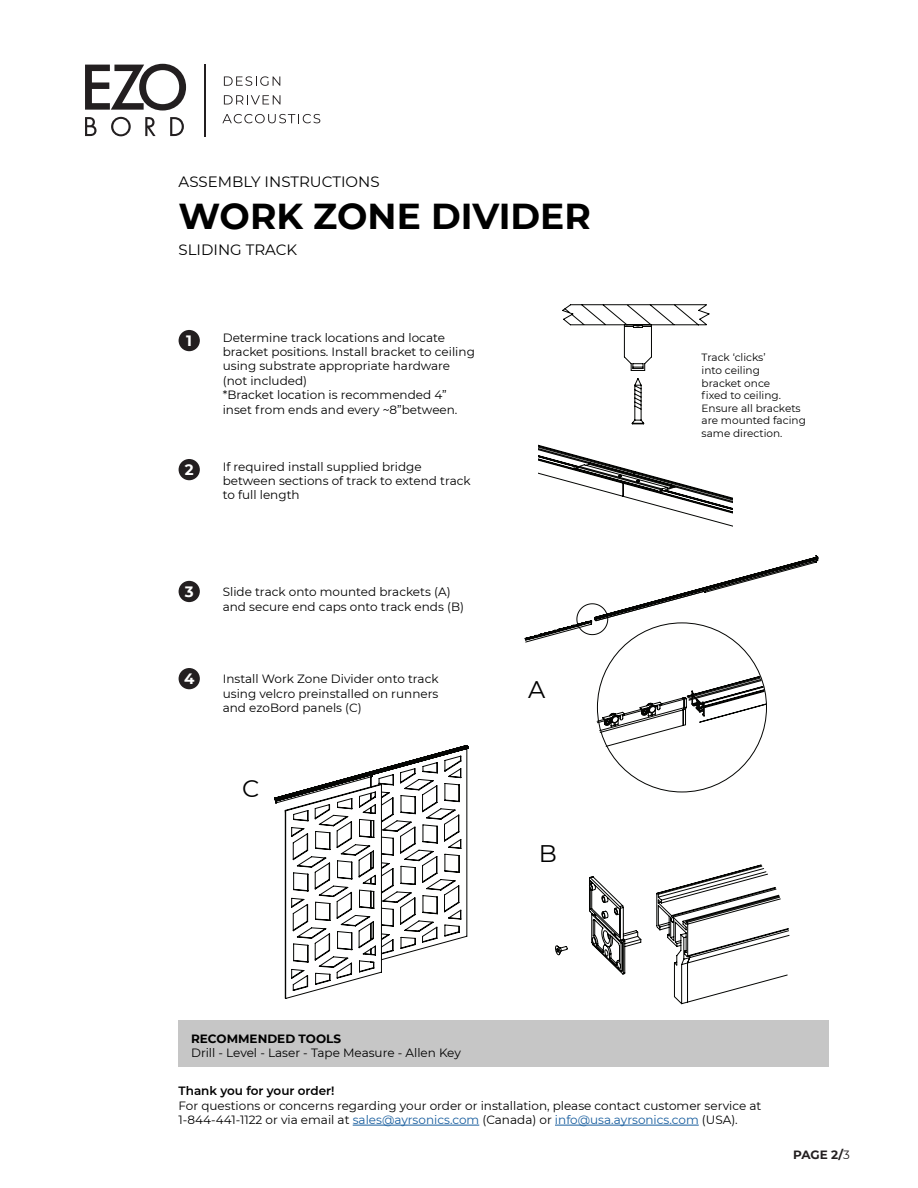
<style>
.page{position:relative;width:918px;height:1188px;background:#fff}
.page>*{position:absolute;margin:0;border:0;box-sizing:border-box;transform-origin:0 0}
.Headings{font:700 36px "Montserrat";color:#000}
.Headings-2{font:24px "Montserrat";color:#000}
.Headings-3{font:15px "Montserrat";color:#000}
.t1{font:700 15px "Montserrat";color:#fff}
.Headings-4{font:12px/14.4px "Montserrat";color:#000}
.t2{font:600 12px "Montserrat";color:#000}
.Headings-5{font:700 12px "Montserrat";color:#000}
.t3{font:700 12px "Montserrat";color:#231f20}
.Headings-6{font:10.5px "Montserrat";color:#000}
.s1{color:#175d9e}
.s2{font-weight:400}
</style>
<div class="page">
<svg style="left:85px;top:64px;width:101px;height:47px"></svg>
<svg style="left:85px;top:117px;width:12px;height:19px"></svg>
<svg style="left:111px;top:117px;width:20px;height:19px"></svg>
<svg style="left:145px;top:117px;width:11px;height:19px"></svg>
<svg style="left:170px;top:117px;width:14px;height:19px"></svg>
<svg style="left:224px;top:76px;width:56px;height:10px"></svg>
<svg style="left:224px;top:95px;width:56px;height:10px"></svg>
<svg style="left:222px;top:114px;width:98px;height:9px"></svg>
<hr style="left:204px;top:64px;width:2px;height:73px;background:#231f20">
<hr style="left:353px;top:1125px;width:126px;height:1px;background:#175d9e">
<hr style="left:555px;top:1125px;width:144px;height:1px;background:#175d9e">
<div style="left:179px;top:330px;width:21px;height:21px;background:#231f20;border-radius:50%"></div>
<div style="left:179px;top:459px;width:21px;height:21px;background:#231f20;border-radius:50%"></div>
<div style="left:179px;top:581px;width:21px;height:21px;background:#231f20;border-radius:50%"></div>
<div style="left:179px;top:668px;width:21px;height:21px;background:#231f20;border-radius:50%"></div>
<div style="left:179px;top:1020px;width:650px;height:47px;background:#c6c6c6"></div>
<svg style="left:562px;top:304px;width:148px;height:121px"></svg>
<svg style="left:539px;top:445px;width:194px;height:82px"></svg>
<svg style="left:525px;top:555px;width:294px;height:192px"></svg>
<svg style="left:604px;top:671px;width:163px;height:55px"></svg>
<svg style="left:555px;top:864px;width:235px;height:141px"></svg>
<svg style="left:274px;top:745px;width:195px;height:254px"></svg>
<p class="Headings-3" style="left:179px;top:171px;width:202px">ASSEMBLY INSTRUCTIONS</p>
<p class="Headings" style="left:179px;top:190px;width:414px">WORK ZONE DIVIDER</p>
<p class="Headings-3" style="left:179px;top:239px;width:120px">SLIDING TRACK</p>
<p class="t1" style="left:186px;top:330px;width:7px">1</p>
<p class="Headings-4" style="left:223px;top:330px;width:254px">Determine track locations and locate bracket positions. Install bracket to ceiling using substrate appropriate hardware (not included)</p>
<p class="Headings-4" style="left:223px;top:387px;width:236px">*Bracket location is recommended 4” inset from ends and every ~8”between.</p>
<p class="t1" style="left:185px;top:459px;width:10px">2</p>
<p class="Headings-4" style="left:223px;top:459px;width:250px">If required install supplied bridge between sections of track to extend track to full length</p>
<p class="t1" style="left:185px;top:581px;width:10px">3</p>
<p class="Headings-4" style="left:223px;top:584px;width:229px">Slide track onto mounted brackets (A)</p>
<p class="Headings-4" style="left:223px;top:599px;width:243px">and secure end caps onto track ends (B)</p>
<p class="t1" style="left:184px;top:668px;width:12px">4</p>
<p class="Headings-4" style="left:223px;top:671px;width:217px">Install Work Zone Divider onto track using velcro preinstalled on runners</p>
<p class="Headings-4" style="left:223px;top:700px;width:141px">and ezoBord panels (C)</p>
<p class="Headings-2" style="left:528px;top:673px;width:19px">A</p>
<p class="Headings-2" style="left:242px;top:772px;width:19px">C</p>
<p class="Headings-2" style="left:539px;top:837px;width:20px">B</p>
<p class="Headings-5" style="left:191px;top:1030px;width:151px">RECOMMENDED TOOLS</p>
<p class="Headings-4" style="left:191px;top:1045px;width:271px">Drill - Level - Laser - Tape Measure - Allen Key</p>
<p class="Headings-6" style="left:702px;top:350px;width:65px">Track ‘clicks’</p>
<p class="Headings-6" style="left:702px;top:363px;width:60px">into ceiling</p>
<p class="Headings-6" style="left:702px;top:376px;width:70px">bracket once</p>
<p class="Headings-6" style="left:702px;top:388px;width:81px">fixed to ceiling.</p>
<p class="Headings-6" style="left:702px;top:401px;width:101px">Ensure all brackets</p>
<p class="Headings-6" style="left:702px;top:413px;width:106px">are mounted facing</p>
<p class="Headings-6" style="left:702px;top:426px;width:82px">same direction.</p>
<p class="t2" style="left:179px;top:1083px;width:158px">Thank you for your order!</p>
<p class="Headings-4" style="left:179px;top:1098px;width:584px">For questions or concerns regarding your order or installation, please contact customer service at<br>1-844-441-1122 or via email at <span class="s1">sales@ayrsonics.com</span> (Canada) or <span class="s1">info@usa.ayrsonics.com</span> (USA).</p>
<p class="t3" style="left:793px;top:1146px;width:58px">PAGE 2/<span class="s2">3</span></p>
</div>
